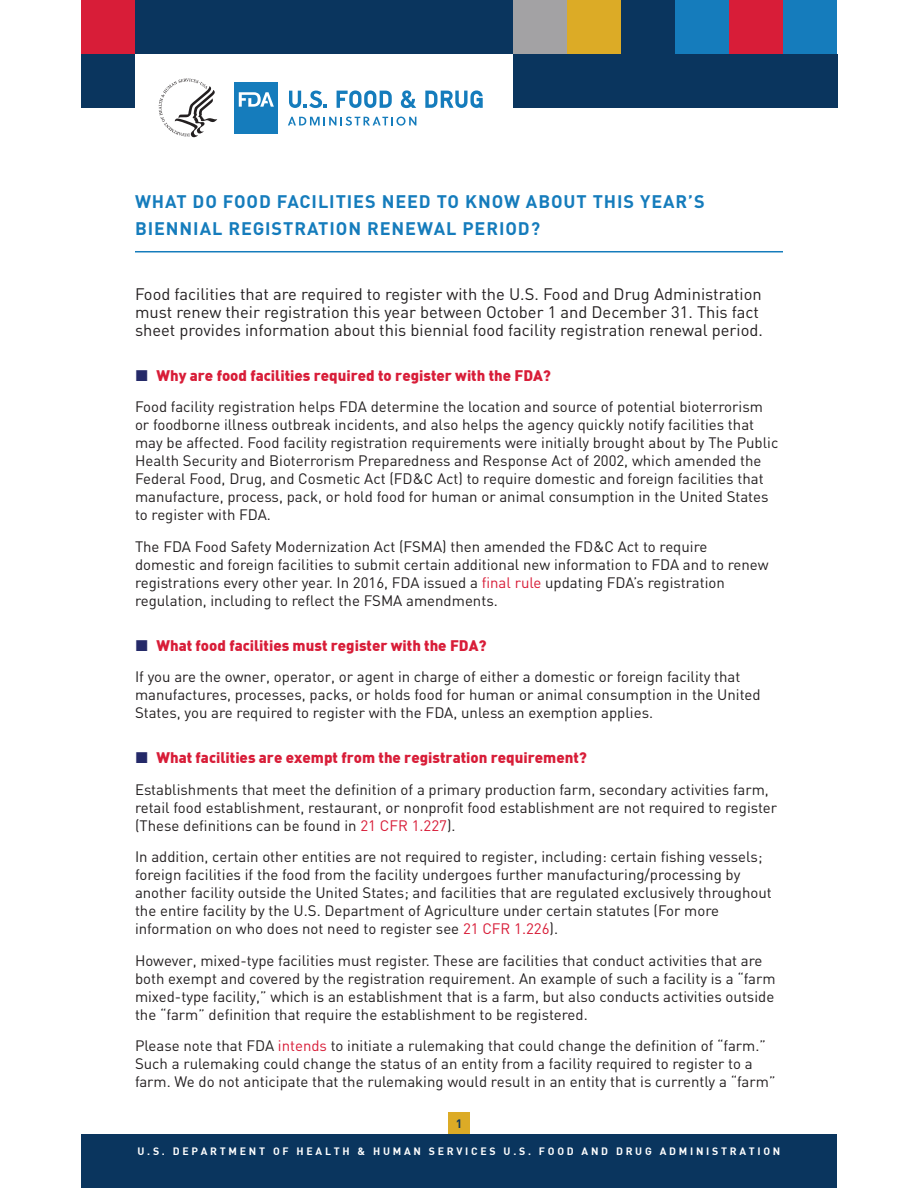
<style>
.page{position:relative;width:918px;height:1188px;background:#fff}
.page>*{position:absolute;margin:0;border:0;box-sizing:border-box;transform-origin:0 0}
.FSMA_Factsheet_Headi{font:700 18px/27px "DIN";letter-spacing:.05em;color:#157cbc}
.FSMA_intro_paragraph{font:16.5px/18px "DIN";color:#231f20}
.FSMA_body_copy{font:15px/18px "DIN";color:#231f20}
.t1{font:900 15px "DIN";color:#d81d38}
.t2{font:12px "DIN Bold";color:#0a355e}
.t3{font:10.5px "DIN Bold";letter-spacing:.26em;color:#fff}
.s1{color:#d81d38}
</style>
<div class="page">
<div style="left:448px;top:1112px;width:22px;height:22px;background:#dcab26"></div>
<div style="left:81px;top:1134px;width:756px;height:54px;background:#0a355e"></div>
<div style="left:81px;top:54px;width:757px;height:54px;background:#0a355e"></div>
<div style="left:81px;top:0;width:54px;height:54px;background:#d81d38"></div>
<div style="left:513px;top:0;width:54px;height:54px;background:#a3a2a4"></div>
<div style="left:729px;top:0;width:54px;height:54px;background:#d81d38"></div>
<div style="left:567px;top:0;width:54px;height:54px;background:#dcab26"></div>
<div style="left:621px;top:0;width:54px;height:54px;background:#0a355e"></div>
<div style="left:783px;top:0;width:54px;height:54px;background:#157cbc"></div>
<div style="left:675px;top:0;width:54px;height:54px;background:#157cbc"></div>
<div style="left:135px;top:0;width:378px;height:110px;background:#fff"></div>
<svg style="left:288px;top:117px;width:128px;height:9px"></svg>
<svg style="left:337px;top:90px;width:55px;height:18px"></svg>
<svg style="left:401px;top:90px;width:15px;height:18px"></svg>
<svg style="left:425px;top:90px;width:58px;height:18px"></svg>
<svg style="left:289px;top:91px;width:38px;height:17px"></svg>
<div style="left:234px;top:82px;width:44px;height:52px;background:#157cbc"></div>
<svg style="left:239px;top:92px;width:35px;height:15px"></svg>
<svg style="left:159px;top:79px;width:58px;height:59px"></svg>
<div style="left:135px;top:0;width:378px;height:54px;background:#0a355e"></div>
<hr style="left:135px;top:251px;width:648px;height:1px;background:#157cbc">
<p class="FSMA_Factsheet_Headi" style="left:135px;top:188px;width:571px">WHAT DO FOOD FACILITIES NEED TO KNOW ABOUT THIS YEAR’S<br>BIENNIAL REGISTRATION RENEWAL PERIOD?</p>
<p class="FSMA_intro_paragraph" style="left:135px;top:285px;width:629px">Food facilities that are required to register with the U.S. Food and Drug Administration must renew their registration this year between October 1 and December 31. This fact sheet provides information about this biennial food facility registration renewal period.</p>
<p class="t1" style="left:157px;top:365px;width:396px">Why are food facilities required to register with the FDA?</p>
<p class="FSMA_body_copy" style="left:135px;top:398px;width:645px">Food facility registration helps FDA determine the location and source of potential bioterrorism or foodborne illness outbreak incidents, and also helps the agency quickly notify facilities that may be affected. Food facility registration requirements were initially brought about by The Public Health Security and Bioterrorism Preparedness and Response Act of 2002, which amended the Federal Food, Drug, and Cosmetic Act (FD&amp;C Act) to require domestic and foreign facilities that manufacture, process, pack, or hold food for human or animal consumption in the United States to register with FDA.</p>
<p class="FSMA_body_copy" style="left:135px;top:538px;width:635px">The FDA Food Safety Modernization Act (FSMA) then amended the FD&amp;C Act to require domestic and foreign facilities to submit certain additional new information to FDA and to renew registrations every other year. In 2016, FDA issued a <span class="s1">final rule</span> updating FDA’s registration regulation, including to reflect the FSMA amendments.</p>
<p class="t1" style="left:157px;top:635px;width:332px">What food facilities must register with the FDA?</p>
<p class="FSMA_body_copy" style="left:135px;top:668px;width:627px">If you are the owner, operator, or agent in charge of either a domestic or foreign facility that manufactures, processes, packs, or holds food for human or animal consumption in the United<br>States, you are required to register with the FDA, unless an exemption applies.</p>
<p class="t1" style="left:157px;top:748px;width:432px">What facilities are exempt from the registration requirement?</p>
<p class="FSMA_body_copy" style="left:135px;top:781px;width:644px">Establishments that meet the definition of a primary production farm, secondary activities farm, retail food establishment, restaurant, or nonprofit food establishment are not required to register (These definitions can be found in <span class="s1">21 CFR 1.227</span>).</p>
<p class="FSMA_body_copy" style="left:135px;top:848px;width:638px">In addition, certain other entities are not required to register, including: certain fishing vessels; foreign facilities if the food from the facility undergoes further manufacturing/processing by another facility outside the United States; and facilities that are regulated exclusively throughout the entire facility by the U.S. Department of Agriculture under certain statutes (For more information on who does not need to register see <span class="s1">21 CFR 1.226</span>).</p>
<p class="FSMA_body_copy" style="left:135px;top:952px;width:642px">However, mixed-type facilities must register. These are facilities that conduct activities that are both exempt and covered by the registration requirement. An example of such a facility is a “farm mixed-type facility,” which is an establishment that is a farm, but also conducts activities outside the “farm” definition that require the establishment to be registered.</p>
<p class="FSMA_body_copy" style="left:135px;top:1037px;width:642px">Please note that FDA <span class="s1">intends</span> to initiate a rulemaking that could change the definition of “farm.”<br>Such a rulemaking could change the status of an entity from a facility required to register to a farm. We do not anticipate that the rulemaking would result in an entity that is currently a “farm”</p>
<p class="t2" style="left:456px;top:1116px;width:8px">1</p>
<p class="t3" style="left:138px;top:1144px;width:644px">U.S. DEPARTMENT OF HEALTH &amp; HUMAN SERVICES U.S. FOOD AND DRUG ADMINISTRATION</p>
</div>
